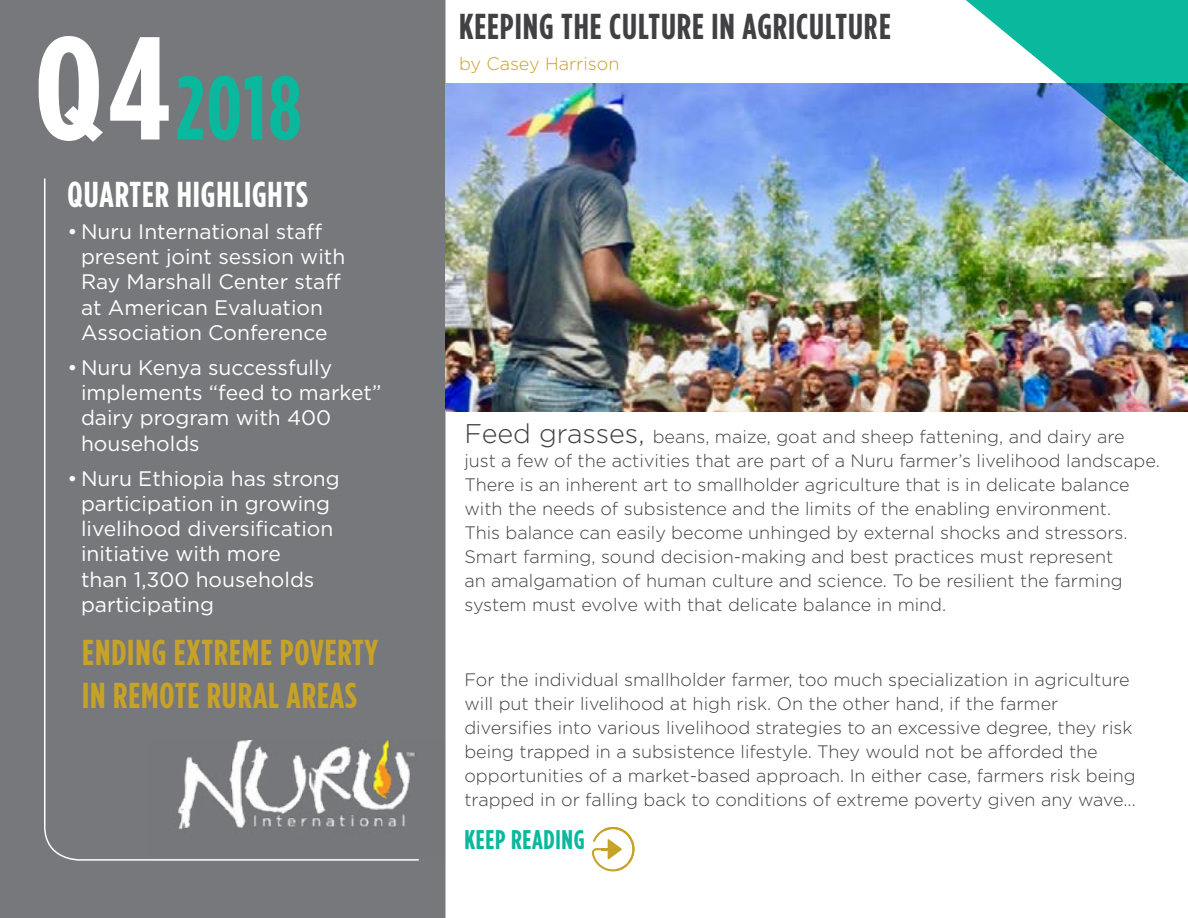
<style>
.page{position:relative;width:1188px;height:918px;background:#fff}
.page>*{position:absolute;margin:0;border:0;box-sizing:border-box;transform-origin:0 0}
.t1{font:700 90px "Gotham Condensed";color:#09b89d}
.t2{font:700 36px/43.2px "Gotham Condensed";letter-spacing:.025em;color:#c7a229}
.t3{font:700 36px "Gotham Condensed";letter-spacing:.025em;color:#414042}
.t4{font:700 36px "Gotham Condensed";letter-spacing:.025em;color:#fff}
.t5{font:700 27px "Gotham Condensed";letter-spacing:.025em;color:#09b89d}
.t6{font:21px/25.2px "Gotham";color:#fff}
.t7{font:300 18px/24px "Gotham";color:#414042}
.t8{font:300 18px "Gotham";color:#c7a229}
.s1{font-size:145.8px;color:#fff}
.s2{font-size:27px}
</style>
<div class="page">
<div style="left:0;top:0;width:446px;height:918px;background:#77787b"></div>
<div style="left:43px;top:177px;width:377px;height:684px;background:#77787b"></div>
<svg style="left:592px;top:827px;width:43px;height:44px"></svg>
<img style="left:446px;top:83px;width:742px;height:328px">
<img style="left:873px;top:0;width:315px;height:334px">
<img style="left:148px;top:741px;width:298px;height:116px">
<h1 class="t1" style="left:35px;top:55px;width:269px"><span class="s1">Q4</span>2018</h1>
<h2 class="t4" style="left:68px;top:173px;width:242px">QUARTER HIGHLIGHTS</h2>
<p class="t6" style="left:81px;top:219px;width:266px;text-indent:-14px">• Nuru International staff present joint session with<br>Ray Marshall Center staff at American Evaluation<br>Association Conference</p>
<p class="t6" style="left:81px;top:355px;width:302px;text-indent:-14px">• Nuru Kenya successfully implements “feed to market” dairy program with 400 households</p>
<p class="t6" style="left:81px;top:465px;width:260px;text-indent:-14px">• Nuru Ethiopia has strong participation in growing livelihood diversification initiative with more<br>than 1,300 households participating</p>
<h2 class="t2" style="left:82px;top:630px;width:298px">ENDING EXTREME POVERTY<br>IN REMOTE RURAL AREAS</h2>
<h2 class="t3" style="left:459px;top:5px;width:434px">KEEPING THE CULTURE IN AGRICULTURE</h2>
<p class="t8" style="left:459px;top:54px;width:162px">by Casey Harrison</p>
<p class="t7" style="left:464px;top:424px;width:697px"><span class="s2">Feed grasses,</span> beans, maize, goat and sheep fattening, and dairy are just a few of the activities that are part of a Nuru farmer’s livelihood landscape.<br>There is an inherent art to smallholder agriculture that is in delicate balance with the needs of subsistence and the limits of the enabling environment.<br>This balance can easily become unhinged by external shocks and stressors.<br>Smart farming, sound decision-making and best practices must represent<br>an amalgamation of human culture and science. To be resilient the farming system must evolve with that delicate balance in mind.</p>
<p class="t7" style="left:464px;top:667px;width:673px">For the individual smallholder farmer, too much specialization in agriculture will put their livelihood at high risk. On the other hand, if the farmer diversifies into various livelihood strategies to an excessive degree, they risk being trapped in a subsistence lifestyle. They would not be afforded the opportunities of a market-based approach. In either case, farmers risk being trapped in or falling back to conditions of extreme poverty given any wave...</p>
<h3 class="t5" style="left:464px;top:824px;width:122px">KEEP READING</h3>
</div>
